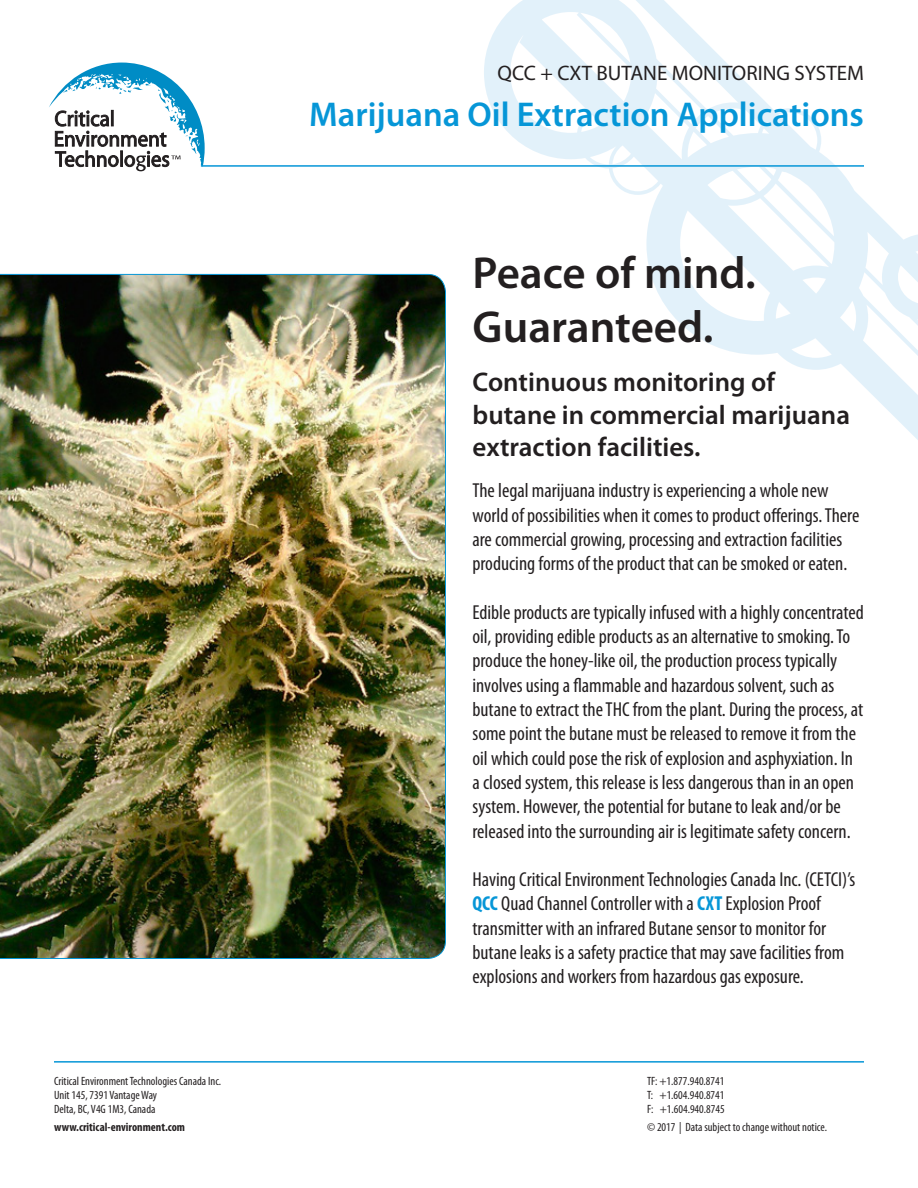
<style>
.page{position:relative;width:918px;height:1188px;background:#fff}
.page>*{position:absolute;margin:0;border:0;box-sizing:border-box;transform-origin:0 0}
.t1{font:600 45px/54px "Myriad Pro";color:#231f20}
.t2{font:600 34.5px "Myriad Pro";color:#0696d7}
.t3{font:600 27px/32.4px "Myriad Pro";color:#231f20}
.t4{font:21px "Myriad Pro";color:#231f20}
.t5{font:condensed 20.25px/24.3px "Myriad Pro";color:#231f20}
.t6{font:condensed 12px "Myriad Pro";color:#231f20}
.t7{font:700 condensed 12px "Myriad Pro";color:#231f20}
.s1{font-weight:700;color:#0696d7}
</style>
<div class="page">
<hr style="left:54px;top:1061px;width:810px;height:2px;background:#0696d7">
<svg style="left:484px;top:0;width:434px;height:440px"></svg>
<img style="left:0;top:274px;width:446px;height:685px">
<svg style="left:49px;top:63px;width:156px;height:108px"></svg>
<hr style="left:201px;top:165px;width:663px;height:2px;background:#0696d7">
<p class="t6" style="left:54px;top:1073px;width:169px">Critical Environment Technologies Canada Inc.</p>
<p class="t6" style="left:54px;top:1088px;width:105px">Unit 145, 7391 Vantage Way</p>
<p class="t6" style="left:54px;top:1102px;width:103px">Delta, BC, V4G 1M3, Canada</p>
<p class="t7" style="left:54px;top:1119px;width:133px">www.critical-environment.com</p>
<p class="t4" style="left:498px;top:60px;width:368px">QCC + CXT BUTANE MONITORING SYSTEM</p>
<p class="t2" style="left:309px;top:92px;width:556px">Marijuana Oil Extraction Applications</p>
<p class="t1" style="left:473px;top:245px;width:285px">Peace of mind.<br>Guaranteed.</p>
<p class="t3" style="left:473px;top:365px;width:379px">Continuous monitoring of butane in commercial marijuana extraction facilities.</p>
<p class="t5" style="left:472px;top:478px;width:388px">The legal marijuana industry is experiencing a whole new world of possibilities when it comes to product offerings. There are commercial growing, processing and extraction facilities producing forms of the product that can be smoked or eaten.</p>
<p class="t5" style="left:472px;top:600px;width:393px">Edible products are typically infused with a highly concentrated oil, providing edible products as an alternative to smoking. To produce the honey-like oil, the production process typically involves using a flammable and hazardous solvent, such as butane to extract the THC from the plant. During the process, at some point the butane must be released to remove it from the oil which could pose the risk of explosion and asphyxiation. In a closed system, this release is less dangerous than in an open system. However, the potential for butane to leak and/or be released into the surrounding air is legitimate safety concern.</p>
<p class="t5" style="left:472px;top:867px;width:384px">Having Critical Environment Technologies Canada Inc. (CETCI)’s <span class="s1">QCC</span> Quad Channel Controller with a <span class="s1">CXT</span> Explosion Proof transmitter with an infrared Butane sensor to monitor for butane leaks is a safety practice that may save facilities from explosions and workers from hazardous gas exposure.</p>
<p class="t6" style="left:647px;top:1073px;width:79px">TF: +1.877.940.8741</p>
<p class="t6" style="left:647px;top:1088px;width:79px">T: +1.604.940.8741</p>
<p class="t6" style="left:647px;top:1102px;width:79px">F: +1.604.940.8745</p>
<p class="t6" style="left:647px;top:1120px;width:182px">© 2017 | Data subject to change without notice.</p>
</div>
